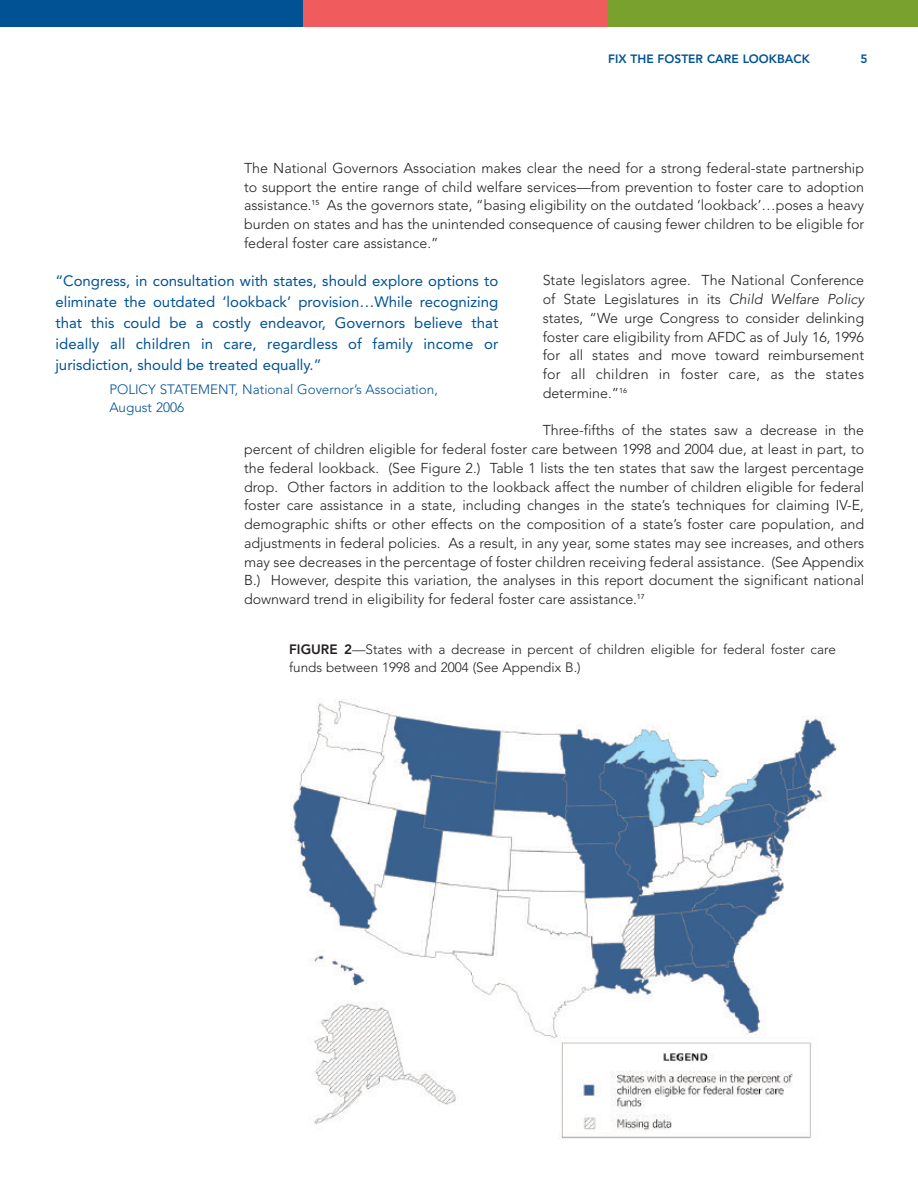
<style>
.page{position:relative;width:918px;height:1188px;background:#fff}
.page>*{position:absolute;margin:0;border:0;box-sizing:border-box;transform-origin:0 0}
.t1{font:15px/21px "Avenir";color:#005294;text-align:justify}
.t2{font:300 14.25px/18.8px "Avenir";color:#231f20;text-align:justify}
.t3{font:300 13.5px/18px "Avenir";color:#231f20}
.t4{font:300 13.5px/18px "Avenir";color:#005294}
.t5{font:800 12px "Avenir";color:#005294}
.s1{font-style:italic}
.s2{font-weight:800}
</style>
<div class="page">
<img style="left:291px;top:699px;width:546px;height:440px">
<div style="left:0;top:0;width:319px;height:27px;background:#005294"></div>
<div style="left:304px;top:0;width:310px;height:27px;background:#f05c5e"></div>
<div style="left:608px;top:0;width:310px;height:27px;background:#78a22d"></div>
<p class="t5" style="left:608px;top:54px;width:203px">FIX THE FOSTER CARE LOOKBACK</p>
<p class="t5" style="left:860px;top:54px;width:9px">5</p>
<p class="t2" style="left:244px;top:160px;width:622px">The National Governors Association makes clear the need for a strong federal-state partnership to support the entire range of child welfare services—from prevention to foster care to adoption assistance.<sup>15</sup> As the governors state, “basing eligibility on the outdated ‘lookback’…poses a heavy burden on states and has the unintended consequence of causing fewer children to be eligible for federal foster care assistance.”</p>
<p class="t2" style="left:543px;top:272px;width:323px">State legislators agree. The National Conference of State Legislatures in its <span class="s1">Child Welfare Policy </span>states, “We urge Congress to consider delinking foster care eligibility from AFDC as of July 16, 1996 for all states and move toward reimbursement for all children in foster care, as the states determine.”<sup>16</sup></p>
<p class="t2" style="left:244px;top:422px;width:622px;text-indent:299px">Three-fifths of the states saw a decrease in the percent of children eligible for federal foster care between 1998 and 2004 due, at least in part, to the federal lookback. (See Figure 2.) Table 1 lists the ten states that saw the largest percentage drop. Other factors in addition to the lookback affect the number of children eligible for federal foster care assistance in a state, including changes in the state’s techniques for claiming IV-E, demographic shifts or other effects on the composition of a state’s foster care population, and adjustments in federal policies. As a result, in any year, some states may see increases, and others may see decreases in the percentage of foster children receiving federal assistance. (See Appendix B.) However, despite this variation, the analyses in this report document the significant national downward trend in eligibility for federal foster care assistance.<sup>17</sup></p>
<p class="t1" style="left:55px;top:272px;width:444px">“Congress, in consultation with states, should explore options to eliminate the outdated ‘lookback’ provision…While recognizing that this could be a costly endeavor, Governors believe that ideally all children in care, regardless of family income or jurisdiction, should be treated equally.”</p>
<p class="t4" style="left:109px;top:381px;width:330px">POLICY STATEMENT, National Governor’s Association,<br>August 2006</p>
<p class="t3" style="left:289px;top:641px;width:548px"><span class="s2">FIGURE 2</span>—States with a decrease in percent of children eligible for federal foster care funds between 1998 and 2004 (See Appendix B.)</p>
</div>
